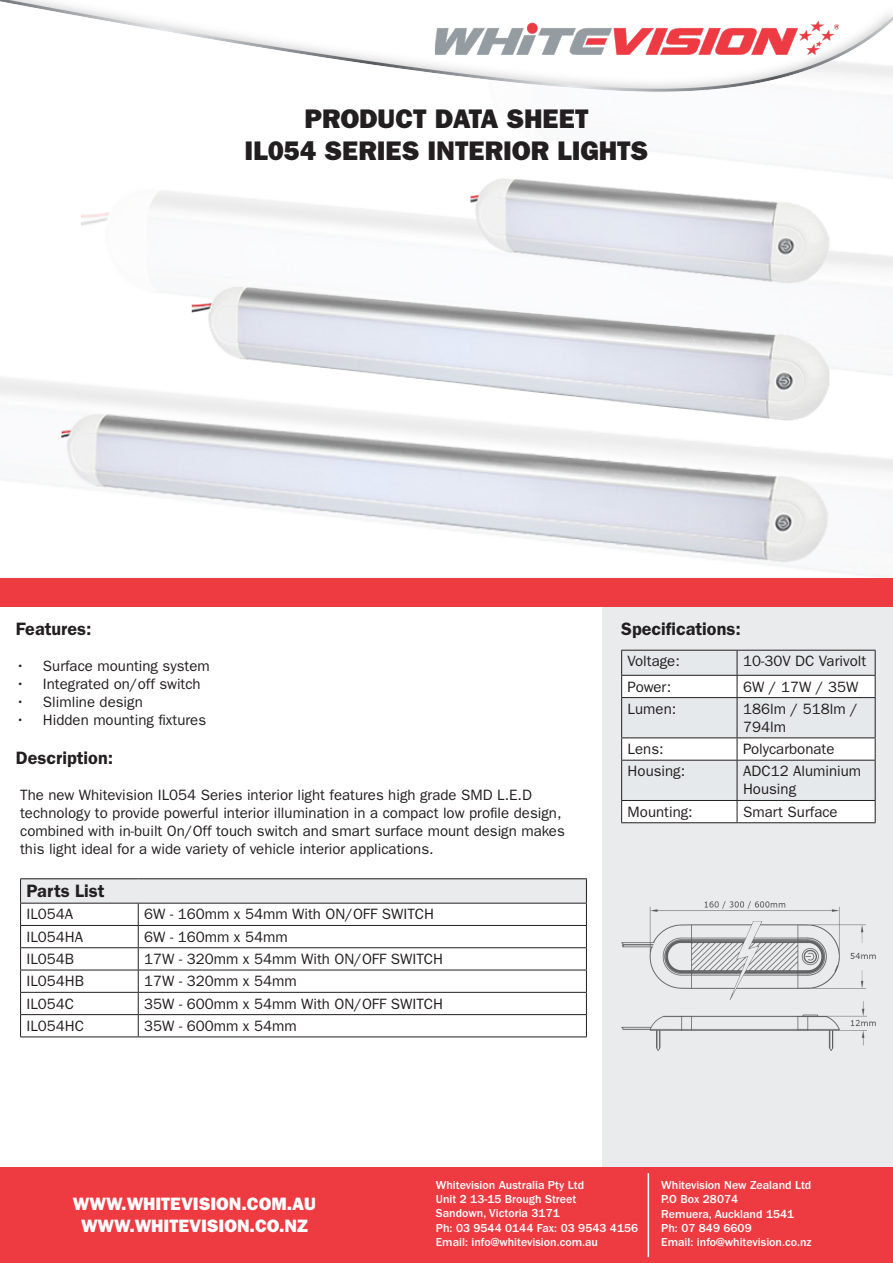
<style>
.page{position:relative;width:893px;height:1263px;background:#fff}
.page>*{position:absolute;margin:0;border:0;box-sizing:border-box;transform-origin:0 0}
.t1{font:27px "ITC Franklin Gothic Std Hvy";color:#231f20}
.t2{font:600 18px "ITC Franklin Gothic Std";color:#231f20}
.t3{font:18px "ITC Franklin Gothic Std Hvy";color:#fff}
.t4{font:15px/18px "ITC Franklin Gothic Std";color:#231f20}
.t5{font:500 12px "ITC Franklin Gothic Std";color:#fff}
</style>
<div class="page">
<img style="left:38px;top:157px;width:817px;height:417px">
<div style="left:603px;top:607px;width:290px;height:561px;background:#e9ebed"></div>
<div style="left:0;top:578px;width:893px;height:29px;background:#ee3a41"></div>
<img style="left:0;top:1px;width:893px;height:91px">
<div style="left:0;top:1167px;width:893px;height:96px;background:#ee3a41"></div>
<hr style="left:648px;top:1173px;width:1px;height:84px;background:#fff">
<img style="left:435px;top:21px;width:404px;height:33px">
<svg style="left:621px;top:650px;width:255px;height:173px"></svg>
<hr style="left:621px;top:822px;width:116px;height:1px;background:#231f20">
<hr style="left:737px;top:822px;width:138px;height:1px;background:#231f20">
<div style="left:21px;top:879px;width:565px;height:24px;background:#e9ebed"></div>
<hr style="left:20px;top:878px;width:118px;height:1px;background:#231f20">
<hr style="left:138px;top:878px;width:449px;height:1px;background:#231f20">
<hr style="left:20px;top:903px;width:118px;height:1px;background:#231f20">
<hr style="left:138px;top:903px;width:449px;height:1px;background:#231f20">
<hr style="left:20px;top:925px;width:118px;height:1px;background:#231f20">
<hr style="left:138px;top:925px;width:449px;height:1px;background:#231f20">
<hr style="left:20px;top:947px;width:118px;height:1px;background:#231f20">
<hr style="left:138px;top:947px;width:449px;height:1px;background:#231f20">
<hr style="left:20px;top:970px;width:118px;height:1px;background:#231f20">
<hr style="left:138px;top:970px;width:449px;height:1px;background:#231f20">
<hr style="left:20px;top:992px;width:118px;height:1px;background:#231f20">
<hr style="left:138px;top:992px;width:449px;height:1px;background:#231f20">
<hr style="left:20px;top:1014px;width:118px;height:1px;background:#231f20">
<svg style="left:20px;top:879px;width:1px;height:157px"></svg>
<hr style="left:138px;top:1014px;width:449px;height:1px;background:#231f20">
<svg style="left:138px;top:903px;width:1px;height:133px"></svg>
<svg style="left:586px;top:879px;width:1px;height:157px"></svg>
<hr style="left:20px;top:1036px;width:118px;height:1px;background:#231f20">
<hr style="left:138px;top:1036px;width:449px;height:1px;background:#231f20">
<img style="left:621px;top:901px;width:254px;height:149px">
<p class="t1" style="left:304px;top:103px;width:286px">PRODUCT DATA SHEET</p>
<p class="t1" style="left:244px;top:135px;width:405px">IL054 SERIES INTERIOR LIGHTS</p>
<p class="t2" style="left:16px;top:618px;width:77px">Features:</p>
<p class="t4" style="left:16px;top:657px;width:195px">• Surface mounting system</p>
<p class="t4" style="left:16px;top:675px;width:186px">• Integrated on/off switch</p>
<p class="t4" style="left:16px;top:693px;width:128px">• Slimline design</p>
<p class="t4" style="left:16px;top:711px;width:192px">• Hidden mounting fixtures</p>
<p class="t2" style="left:16px;top:748px;width:99px">Description:</p>
<p class="t4" style="left:20px;top:786px;width:546px">The new Whitevision IL054 Series interior light features high grade SMD L.E.D technology to provide powerful interior illumination in a compact low profile design, combined with in-built On/Off touch switch and smart surface mount design makes this light ideal for a wide variety of vehicle interior applications.</p>
<p class="t2" style="left:27px;top:880px;width:80px">Parts List</p>
<p class="t4" style="left:27px;top:905px;width:48px">IL054A</p>
<p class="t4" style="left:144px;top:905px;width:291px">6W - 160mm x 54mm With ON/OFF SWITCH</p>
<p class="t4" style="left:27px;top:928px;width:58px">IL054HA</p>
<p class="t4" style="left:144px;top:928px;width:145px">6W - 160mm x 54mm</p>
<p class="t4" style="left:27px;top:950px;width:49px">IL054B</p>
<p class="t4" style="left:144px;top:950px;width:300px">17W - 320mm x 54mm With ON/OFF SWITCH</p>
<p class="t4" style="left:27px;top:972px;width:59px">IL054HB</p>
<p class="t4" style="left:144px;top:972px;width:154px">17W - 320mm x 54mm</p>
<p class="t4" style="left:27px;top:995px;width:49px">IL054C</p>
<p class="t4" style="left:144px;top:995px;width:300px">35W - 600mm x 54mm With ON/OFF SWITCH</p>
<p class="t4" style="left:27px;top:1017px;width:59px">IL054HC</p>
<p class="t4" style="left:144px;top:1017px;width:154px">35W - 600mm x 54mm</p>
<p class="t2" style="left:621px;top:618px;width:121px">Specifications:</p>
<p class="t4" style="left:628px;top:652px;width:54px">Voltage:</p>
<p class="t4" style="left:743px;top:652px;width:125px">10-30V DC Varivolt</p>
<p class="t4" style="left:628px;top:678px;width:45px">Power:</p>
<p class="t4" style="left:743px;top:678px;width:117px">6W / 17W / 35W</p>
<p class="t4" style="left:628px;top:700px;width:50px">Lumen:</p>
<p class="t4" style="left:743px;top:700px;width:116px">186lm / 518lm /<br>794lm</p>
<p class="t4" style="left:628px;top:740px;width:37px">Lens:</p>
<p class="t4" style="left:743px;top:740px;width:93px">Polycarbonate</p>
<p class="t4" style="left:628px;top:762px;width:59px">Housing:</p>
<p class="t4" style="left:743px;top:762px;width:120px">ADC12 Aluminium</p>
<p class="t4" style="left:743px;top:780px;width:55px">Housing</p>
<p class="t4" style="left:628px;top:803px;width:67px">Mounting:</p>
<p class="t4" style="left:743px;top:803px;width:96px">Smart Surface</p>
<p class="t3" style="left:73px;top:1193px;width:245px">WWW.WHITEVISION.COM.AU</p>
<p class="t3" style="left:81px;top:1215px;width:228px">WWW.WHITEVISION.CO.NZ</p>
<p class="t5" style="left:436px;top:1178px;width:150px">Whitevision Australia Pty Ltd</p>
<p class="t5" style="left:436px;top:1192px;width:142px">Unit 2 13-15 Brough Street</p>
<p class="t5" style="left:436px;top:1207px;width:125px">Sandown, Victoria 3171</p>
<p class="t5" style="left:436px;top:1221px;width:204px">Ph: 03 9544 0144 Fax: 03 9543 4156</p>
<p class="t5" style="left:436px;top:1235px;width:164px">Email: info@whitevision.com.au</p>
<p class="t5" style="left:661px;top:1178px;width:152px">Whitevision New Zealand Ltd</p>
<p class="t5" style="left:661px;top:1192px;width:78px">P.O Box 28074</p>
<p class="t5" style="left:661px;top:1207px;width:134px">Remuera, Auckland 1541</p>
<p class="t5" style="left:661px;top:1221px;width:92px">Ph: 07 849 6609</p>
<p class="t5" style="left:661px;top:1236px;width:152px">Email: info@whitevision.co.nz</p>
</div>
